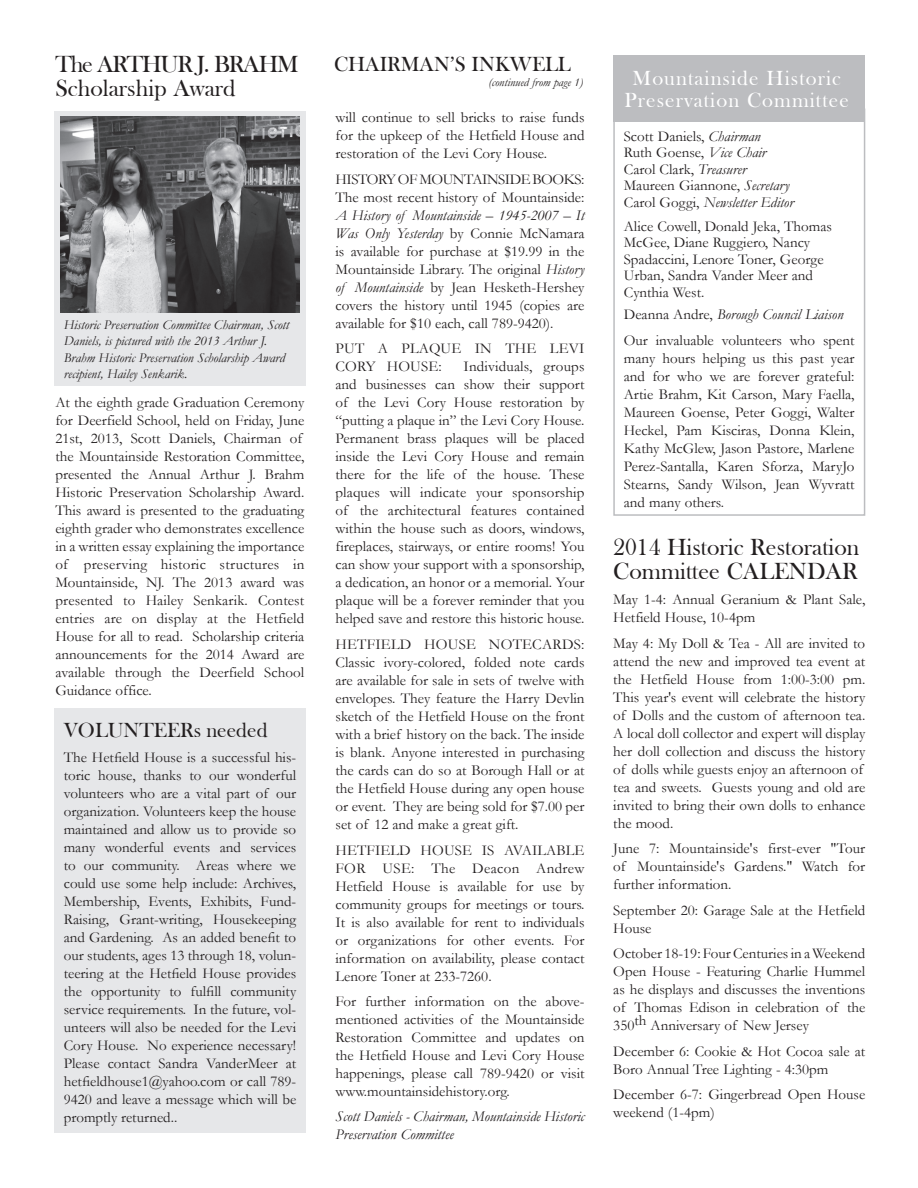
<style>
.page{position:relative;width:918px;height:1188px;background:#fff}
.page>*{position:absolute;margin:0;border:0;box-sizing:border-box;transform-origin:0 0}
.t1{font:24px/24px "Bask Old Face";color:#231f20}
.t2{font:21px/21px "Bask Old Face";letter-spacing:.05em;color:#fff;text-align:center}
.t3{font:21px "Bask Old Face";color:#231f20}
.t4{font:15px/18px "Garamond";color:#231f20}
.t5{font:italic 15px/18px "Garamond";color:#231f20}
.t6{font:italic 13.5px/16.5px "Garamond";color:#231f20}
.t7{font:italic 12px "Garamond";color:#231f20}
.s1{font-style:italic}
</style>
<div class="page">
<div style="left:54px;top:111px;width:252px;height:274px;background:#e6e7e9"></div>
<img style="left:61px;top:117px;width:238px;height:195px">
<div style="left:613px;top:109px;width:252px;height:407px;border:2px solid #bcbdc0"></div>
<div style="left:613px;top:56px;width:252px;height:66px;background:#bcbdc0"></div>
<div style="left:54px;top:708px;width:252px;height:425px;background:#e6e7e9"></div>
<h1 class="t1" style="left:56px;top:53px;width:244px">The ARTHUR J. BRAHM<br>Scholarship Award</h1>
<p class="t6" style="left:64px;top:316px;width:227px">Historic Preservation Committee Chairman, Scott Daniels, is pictured with the 2013 Arthur J.<br>Brahm Historic Preservation Scholarship Award recipient, Hailey Senkarik.</p>
<p class="t4" style="left:55px;top:393px;width:251px">At the eighth grade Graduation Ceremony for Deerfield School, held on Friday, June 21st, 2013, Scott Daniels, Chairman of the Mountainside Restoration Committee, presented the Annual Arthur J. Brahm Historic Preservation Scholarship Award.<br>This award is presented to the graduating eighth grader who demonstrates excellence in a written essay explaining the importance of preserving historic structures in Mountainside, NJ. The 2013 award was presented to Hailey Senkarik. Contest entries are on display at the Hetfield House for all to read. Scholarship criteria announcements for the 2014 Award are available through the Deerfield School Guidance office.</p>
<h2 class="t3" style="left:64px;top:718px;width:205px">VOLUNTEERs needed</h2>
<p class="t4" style="left:64px;top:748px;width:234px;text-align:justify">The Hetfield House is a successful his&shy;toric house, thanks to our wonderful volunteers who are a vital part of our organization. Volunteers keep the house maintained and allow us to provide so many wonderful events and services to our community. Areas where we could use some help include: Archives, Membership, Events, Exhibits, Fund-Raising, Grant-writing, Housekeeping and Gardening. As an added benefit to our students, ages 13 through 18, volun&shy;teering at the Hetfield House provides the opportunity to fulfill community service requirements. In the future, vol&shy;unteers will also be needed for the Levi Cory House. No experience necessary!<br>Please contact Sandra VanderMeer at hetfieldhouse1@yahoo.com or call 789- 9420 and leave a message which will be promptly returned..</p>
<h2 class="t3" style="left:334px;top:53px;width:238px">CHAIRMAN’S INKWELL</h2>
<p class="t7" style="left:489px;top:74px;width:96px">(continued from page 1)</p>
<p class="t4" style="left:336px;top:108px;width:251px;text-align:justify">will continue to sell bricks to raise funds for the upkeep of the Hetfield House and restoration of the Levi Cory House.</p>
<p class="t4" style="left:336px;top:170px;width:250px">HISTORY OF MOUNTAINSIDE BOOKS:<br>The most recent history of Mountainside:</p>
<p class="t4" style="left:336px;top:206px;width:251px;text-align:justify"><span class="s1">A History of Mountainside – 1945-2007 – It Was Only Yesterday</span> by Connie McNamara is available for purchase at $19.99 in the Mountainside Library. The original <span class="s1">History of Mountainside</span> by Jean Hesketh-Hershey covers the history until 1945 (copies are available for $10 each, call 789-9420).</p>
<p class="t4" style="left:336px;top:339px;width:250px">PUT A PLAQUE IN THE LEVI<br>CORY HOUSE:</p>
<p class="t4" style="left:336px;top:357px;width:251px;text-align:justify;text-indent:128px">Individuals, groups and businesses can show their support of the Levi Cory House restoration by “putting a plaque in” the Levi Cory House.<br>Permanent brass plaques will be placed inside the Levi Cory House and remain there for the life of the house. These plaques will indicate your sponsorship of the architectural features contained within the house such as doors, windows, fireplaces, stairways, or entire rooms! You can show your support with a sponsorship, a dedication, an honor or a memorial. Your plaque will be a forever reminder that you helped save and restore this historic house.</p>
<p class="t4" style="left:336px;top:635px;width:251px;text-align:justify">HETFIELD HOUSE NOTECARDS:<br>Classic ivory-colored, folded note cards are available for sale in sets of twelve with envelopes. They feature the Harry Devlin sketch of the Hetfield House on the front with a brief history on the back. The inside is blank. Anyone interested in purchasing the cards can do so at Borough Hall or at the Hetfield House during any open house or event. They are being sold for $7.00 per set of 12 and make a great gift.</p>
<p class="t4" style="left:336px;top:840px;width:251px;text-align:justify">HETFIELD HOUSE IS AVAILABLE FOR USE: The Deacon Andrew Hetfield House is available for use by community groups for meetings or tours.<br>It is also available for rent to individuals or organizations for other events. For information on availability, please contact Lenore Toner at 233-7260.</p>
<p class="t4" style="left:336px;top:992px;width:251px;text-align:justify">For further information on the above&shy;mentioned activities of the Mountainside Restoration Committee and updates on the Hetfield House and Levi Cory House happenings, please call 789-9420 or visit www.mountainsidehistory.org.</p>
<p class="t5" style="left:336px;top:1107px;width:250px">Scott Daniels - Chairman, Mountainside Historic<br>Preservation Committee</p>
<h2 class="t2" style="left:625px;top:68px;width:226px">Mountainside Historic<br>Preservation Committee</h2>
<p class="t4" style="left:624px;top:127px;width:171px;line-height:16.5px">Scott Daniels, <span class="s1">Chairman<br></span>Ruth Goense, <span class="s1">Vice Chair<br></span>Carol Clark, <span class="s1">Treasurer<br></span>Maureen Giannone, <span class="s1">Secretary<br></span>Carol Goggi, <span class="s1">Newsletter Editor</span></p>
<p class="t4" style="left:624px;top:218px;width:210px;line-height:16.5px">Alice Cowell, Donald Jeka, Thomas<br>McGee, Diane Ruggiero, Nancy<br>Spadaccini, Lenore Toner, George<br>Urban, Sandra Vander Meer and<br>Cynthia West.</p>
<p class="t4" style="left:624px;top:302px;width:232px;line-height:25.5px">Deanna Andre, <span class="s1">Borough Council Liaison<br></span>Our invaluable volunteers who spent</p>
<p class="t4" style="left:624px;top:349px;width:232px;text-align:justify">many hours helping us this past year and for who we are forever grateful:<br>Artie Brahm, Kit Carson, Mary Faella, Maureen Goense, Peter Goggi, Walter Heckel, Pam Kisciras, Donna Klein, Kathy McGlew, Jason Pastore, Marlene Perez-Santalla, Karen Sforza, MaryJo Stearns, Sandy Wilson, Jean Wyvratt and many others.</p>
<h1 class="t1" style="left:613px;top:535px;width:248px">2014 Historic Restoration<br>Committee CALENDAR</h1>
<p class="t4" style="left:613px;top:590px;width:253px">May 1-4: Annual Geranium &amp; Plant Sale,<br>Hetfield House, 10-4pm</p>
<p class="t4" style="left:613px;top:634px;width:254px">May 4: My Doll &amp; Tea - All are invited to attend the new and improved tea event at the Hetfield House from 1:00-3:00 pm.<br>This year's event will celebrate the history of Dolls and the custom of afternoon tea.<br>A local doll collector and expert will display her doll collection and discuss the history of dolls while guests enjoy an afternoon of tea and sweets. Guests young and old are invited to bring their own dolls to enhance the mood.</p>
<p class="t4" style="left:613px;top:839px;width:253px;text-align:justify">June 7: Mountainside's first-ever "Tour of Mountainside's Gardens." Watch for further information.</p>
<p class="t4" style="left:613px;top:901px;width:254px">September 20: Garage Sale at the Hetfield<br>House</p>
<p class="t4" style="left:613px;top:944px;width:254px;text-align:justify">October 18-19: Four Centuries in a Weekend Open House - Featuring Charlie Hummel as he displays and discusses the inventions of Thomas Edison in celebration of the 350th Anniversary of New Jersey</p>
<p class="t4" style="left:613px;top:1042px;width:253px">December 6: Cookie &amp; Hot Cocoa sale at<br>Boro Annual Tree Lighting - 4:30pm</p>
<p class="t4" style="left:613px;top:1085px;width:254px">December 6-7: Gingerbread Open House weekend (1-4pm)</p>
</div>
